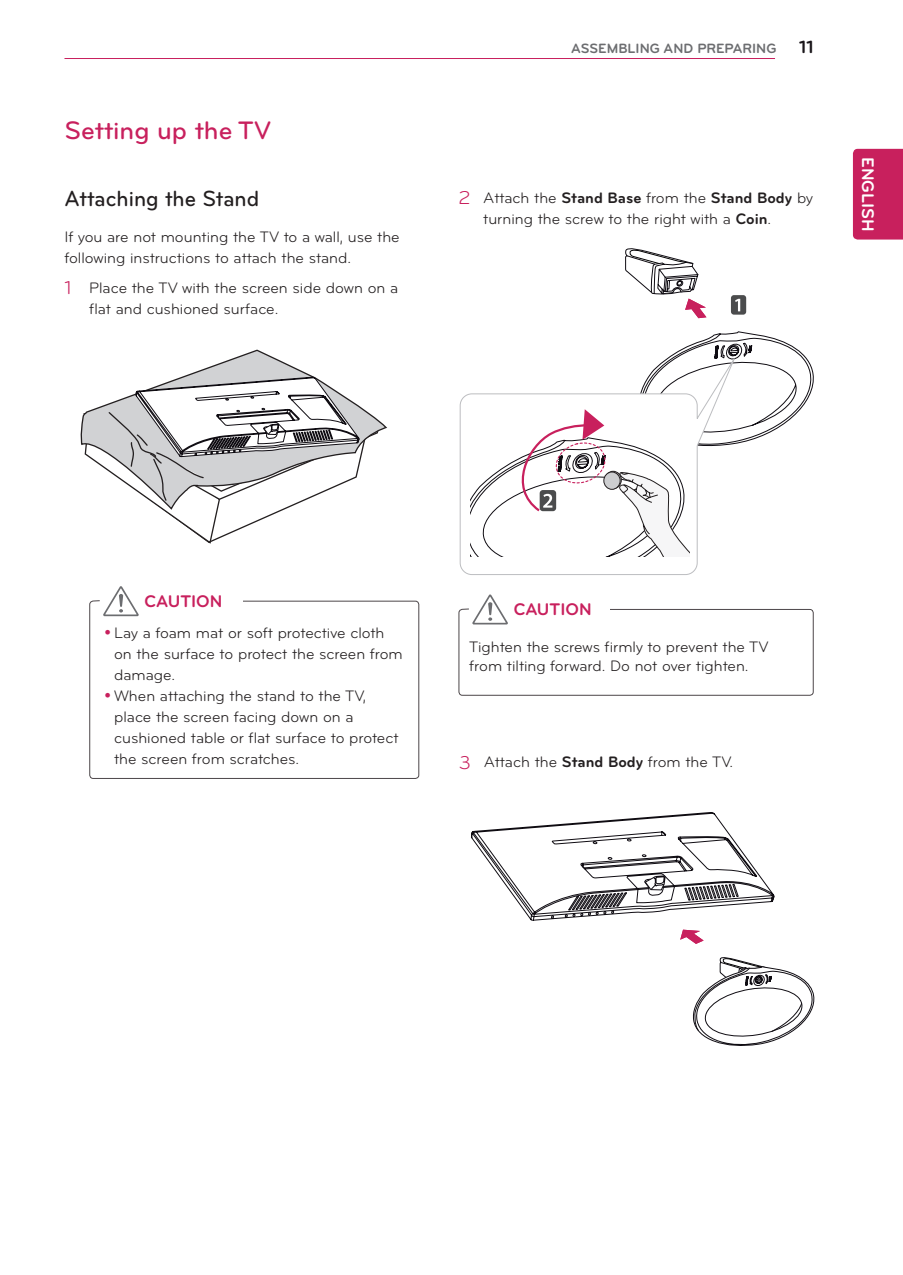
<style>
.page{position:relative;width:903px;height:1275px;background:#fff}
.page>*{position:absolute;margin:0;border:0;box-sizing:border-box;transform-origin:0 0}
.Title-1{font:500 26.25px "Bryant LG";color:#c8205d}
.Title-2{font:500 22.75px "Bryant LG";color:#231f20;scale:.95 1}
.t1{font:700 17.5px "Bryant LG";color:#c8205d}
.t2{font:700 17.5px "Bryant LG";color:#fff}
._1-Body-Bullet{font:15.75px/21px "Bryant LG";color:#231f20}
._1-Body{font:15.75px/21px "Bryant LG";color:#231f20}
.Body{font:15.75px/21px "Bryant LG";color:#231f20}
.t3{font:700 14px "Bryant LG";color:#6c6d70}
.s1{font-size:19.25px;color:#c8205d}
.s2{font-size:18.38px;color:#1a161a}
.s3{font-weight:700}
</style>
<div class="page">
<div style="left:853px;top:149px;width:50px;height:91px;background:#c8205d"></div>
<hr style="left:64px;top:58px;width:711px;height:1px;background:#c8205d">
<div style="left:89px;top:601px;width:330px;height:178px;border:1px solid #4c4649;border-radius:4px"></div>
<div style="left:135px;top:594px;width:108px;height:16px;background:#fff"></div>
<svg style="left:81px;top:357px;width:300px;height:187px"></svg>
<div style="left:458px;top:609px;width:356px;height:87px;border:1px solid #4c4649;border-radius:4px"></div>
<div style="left:504px;top:602px;width:106px;height:16px;background:#fff"></div>
<svg style="left:472px;top:594px;width:36px;height:30px"></svg>
<svg style="left:103px;top:586px;width:36px;height:30px"></svg>
<div style="left:730px;top:294px;width:17px;height:21px;border:2px solid #fff;border-radius:3px"></div>
<div style="left:731px;top:295px;width:15px;height:20px;background:#4b4c4d;border-radius:3px"></div>
<svg style="left:735px;top:299px;width:5px;height:12px"></svg>
<svg style="left:625px;top:248px;width:81px;height:70px"></svg>
<svg style="left:460px;top:393px;width:238px;height:182px"></svg>
<svg style="left:471px;top:331px;width:342px;height:226px"></svg>
<svg style="left:471px;top:812px;width:343px;height:234px"></svg>
<p class="Title-1" style="left:64px;top:114px;width:208px">Setting up the TV</p>
<p class="Title-2" style="left:64px;top:184px;width:207px">Attaching the Stand</p>
<p class="Body" style="left:64px;top:226px;width:337px">If you are not mounting the TV to a wall, use the following instructions to attach the stand.</p>
<p class="_1-Body" style="left:89px;top:277px;width:310px;text-indent:-25px"><span class="s1">1</span> Place the TV with the screen side down on a flat and cushioned surface.</p>
<p class="t3" style="left:571px;top:40px;width:244px">ASSEMBLING AND PREPARING <span class="s2">11</span></p>
<p class="_1-Body" style="left:483px;top:187px;width:331px;text-indent:-25px"><span class="s1">2</span> Attach the <span class="s3">Stand Base</span> from the <span class="s3">Stand Body</span> by turning the screw to the right with a <span class="s3">Coin</span>.</p>
<p class="t2" style="left:879px;top:157px;width:76px;rotate:90deg">ENGLISH</p>
<p class="t1" style="left:144px;top:590px;width:79px">CAUTION</p>
<p class="_1-Body-Bullet" style="left:114px;top:622px;width:290px">Lay a foam mat or soft protective cloth on the surface to protect the screen from damage.</p>
<p class="_1-Body-Bullet" style="left:114px;top:685px;width:286px">When attaching the stand to the TV, place the screen facing down on a cushioned table or flat surface to protect the screen from scratches.</p>
<p class="t1" style="left:514px;top:599px;width:79px">CAUTION</p>
<p class="Body" style="left:469px;top:637px;width:301px;line-height:19.2px">Tighten the screws firmly to prevent the TV from tilting forward. Do not over tighten.</p>
<p class="_1-Body" style="left:459px;top:752px;width:276px"><span class="s1">3</span> Attach the <span class="s3">Stand Body</span> from the TV.</p>
</div>
